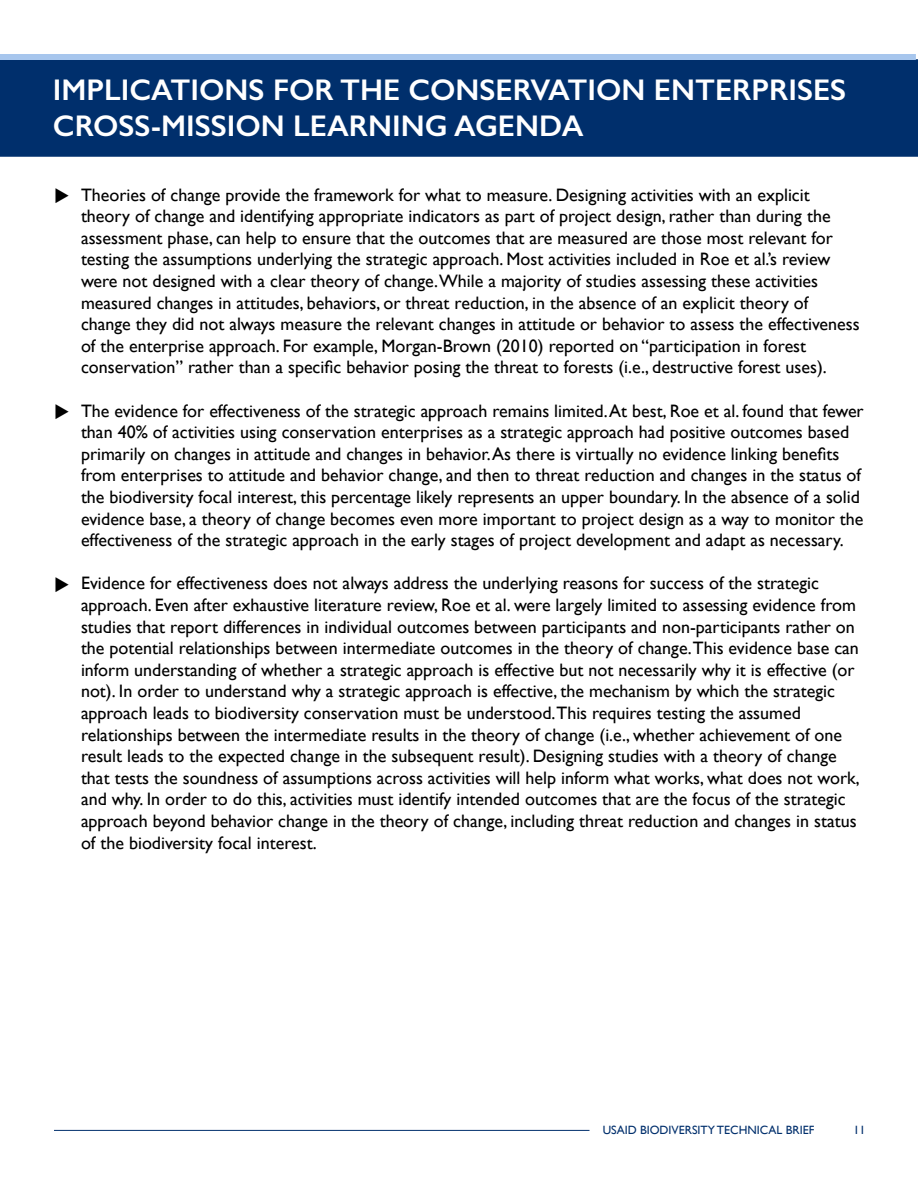
<style>
.page{position:relative;width:918px;height:1188px;background:#fff}
.page>*{position:absolute;margin:0;border:0;box-sizing:border-box;transform-origin:0 0}
.t1{font:600 30px/36px "Gill Sans";color:#fff}
.t2{font:18px/21.6px "Gill Sans";color:#000}
.t3{font:12px "Gill Sans";color:#002f6c}
</style>
<div class="page">
<hr style="left:54px;top:1130px;width:536px;height:1px;background:#002f6c">
<div style="left:0;top:59px;width:918px;height:98px;background:#002f6c"></div>
<div style="left:0;top:54px;width:916px;height:6px;background:#a7c6ed"></div>
<p class="t1" style="left:53px;top:72px;width:795px">IMPLICATIONS FOR THE CONSERVATION ENTERPRISES<br>CROSS-MISSION LEARNING AGENDA</p>
<p class="t2" style="left:81px;top:184px;width:780px">Theories of change provide the framework for what to measure. Designing activities with an explicit theory of change and identifying appropriate indicators as part of project design, rather than during the assessment phase, can help to ensure that the outcomes that are measured are those most relevant for testing the assumptions underlying the strategic approach. Most activities included in Roe et al.’s review were not designed with a clear theory of change.While a majority of studies assessing these activities measured changes in attitudes, behaviors, or threat reduction, in the absence of an explicit theory of change they did not always measure the relevant changes in attitude or behavior to assess the effectiveness of the enterprise approach. For example, Morgan-Brown (2010) reported on “participation in forest conservation” rather than a specific behavior posing the threat to forests (i.e., destructive forest uses).</p>
<p class="t2" style="left:81px;top:400px;width:784px">The evidence for effectiveness of the strategic approach remains limited. At best, Roe et al. found that fewer than 40% of activities using conservation enterprises as a strategic approach had positive outcomes based primarily on changes in attitude and changes in behavior. As there is virtually no evidence linking benefits from enterprises to attitude and behavior change, and then to threat reduction and changes in the status of the biodiversity focal interest, this percentage likely represents an upper boundary. In the absence of a solid evidence base, a theory of change becomes even more important to project design as a way to monitor the effectiveness of the strategic approach in the early stages of project development and adapt as necessary.</p>
<p class="t2" style="left:81px;top:572px;width:780px">Evidence for effectiveness does not always address the underlying reasons for success of the strategic approach. Even after exhaustive literature review, Roe et al. were largely limited to assessing evidence from studies that report differences in individual outcomes between participants and non-participants rather on the potential relationships between intermediate outcomes in the theory of change.This evidence base can inform understanding of whether a strategic approach is effective but not necessarily why it is effective (or not). In order to understand why a strategic approach is effective, the mechanism by which the strategic approach leads to biodiversity conservation must be understood.This requires testing the assumed relationships between the intermediate results in the theory of change (i.e., whether achievement of one result leads to the expected change in the subsequent result). Designing studies with a theory of change that tests the soundness of assumptions across activities will help inform what works, what does not work, and why. In order to do this, activities must identify intended outcomes that are the focus of the strategic approach beyond behavior change in the theory of change, including threat reduction and changes in status of the biodiversity focal interest.</p>
<p class="t3" style="left:603px;top:1123px;width:213px">USAID BIODIVERSITY TECHNICAL BRIEF</p>
<p class="t3" style="left:854px;top:1123px;width:13px">11</p>
</div>
